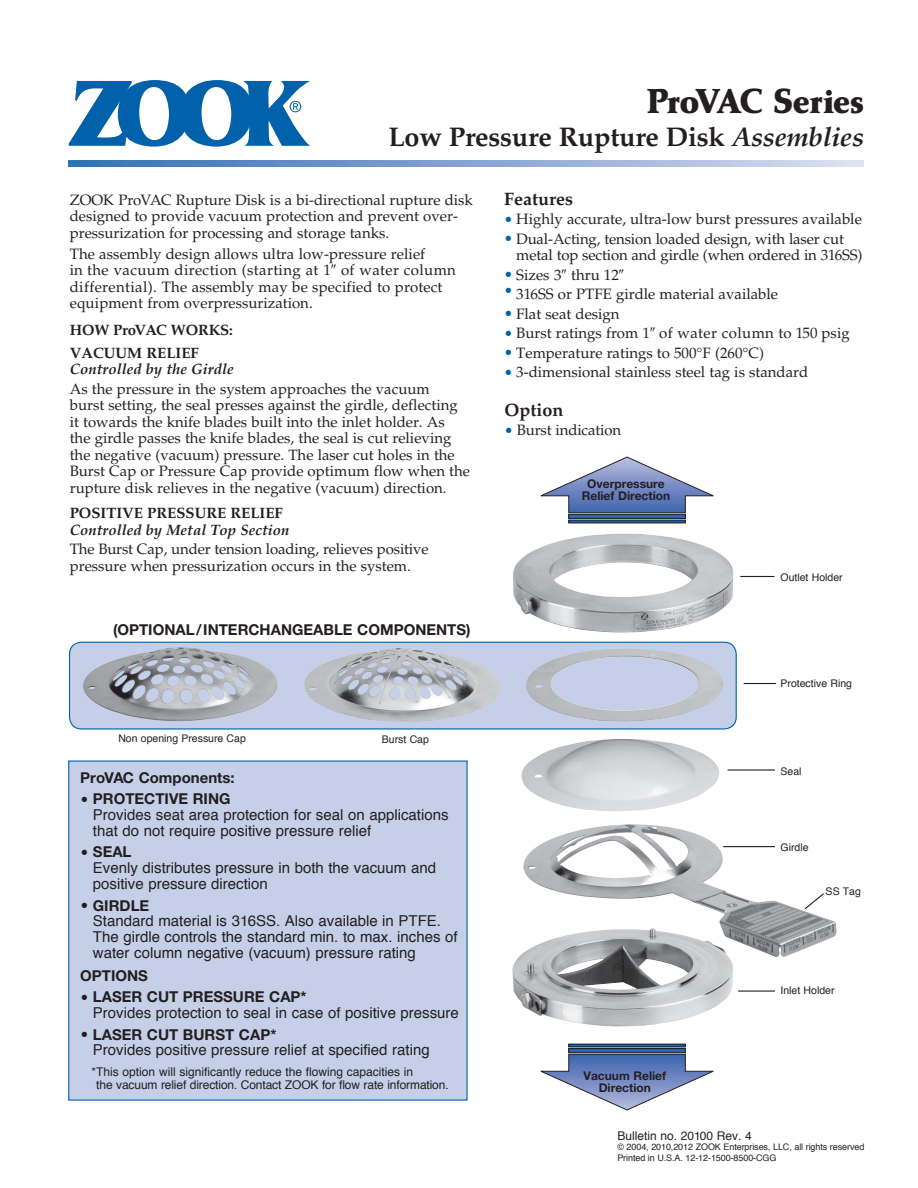
<style>
.page{position:relative;width:918px;height:1188px;background:#fff}
.page>*{position:absolute;margin:0;border:0;box-sizing:border-box;transform-origin:0 0}
.t1{font:36px "Palatino Ult H";color:#231f20}
.t2{font:700 27px "Palatino";letter-spacing:-.01em;color:#231f20}
.t3{font:700 18px "Palatino";color:#231f20}
.t4{font:15px/16.5px "Palatino";color:#231f20}
.t5{font:15px/15.8px "Helvetica";color:#231f20}
.t6{font:700 15px "Helvetica Neue";color:#231f20}
.t7{font:700 15px/22.5px "Palatino";color:#231f20}
.t8{font:italic 700 15px "Palatino";color:#231f20}
.t9{font:12px/13.5px "Helvetica";color:#231f20}
.t10{font:700 12px/12px "Helvetica Neue";color:#231f20;text-align:center}
.t11{font:10.5px "Helvetica";color:#231f20}
.t12{font:9px/10.5px "Helvetica";letter-spacing:-.01em;color:#231f20}
.s1{font-style:italic}
.s2{font-family:"Universal Newswith Comm Pi"}
.s3{font-family:"Helvetica";font-weight:400;font-size:24px}
.s4{font-family:"Helvetica";font-size:24px;color:#0161aa}
</style>
<div class="page">
<svg style="left:68px;top:80px;width:242px;height:67px"></svg>
<svg style="left:68px;top:160px;width:796px;height:6px"></svg>
<div style="left:70px;top:642px;width:666px;height:87px;background:#c5d0e8;border-radius:12px"></div>
<div style="left:69px;top:642px;width:668px;height:88px;border:1px solid #0161aa;border-radius:12px"></div>
<div style="left:68px;top:760px;width:400px;height:341px;background:#c5d0e8"></div>
<hr style="left:740px;top:576px;width:34px;height:1px;background:#231f20">
<svg style="left:540px;top:456px;width:174px;height:58px"></svg>
<div style="left:568px;top:520px;width:118px;height:3px;border:1px solid #231f20"></div>
<div style="left:569px;top:514px;width:116px;height:5px;background:#3163ad"></div>
<div style="left:568px;top:514px;width:118px;height:5px;border:1px solid #231f20"></div>
<hr style="left:738px;top:991px;width:37px;height:1px;background:#231f20">
<svg style="left:540px;top:1054px;width:174px;height:57px"></svg>
<div style="left:568px;top:1044px;width:118px;height:3px;border:1px solid #231f20"></div>
<div style="left:569px;top:1048px;width:116px;height:5px;background:#2e62ac"></div>
<div style="left:568px;top:1048px;width:118px;height:5px;border:1px solid #231f20"></div>
<hr style="left:744px;top:683px;width:32px;height:1px;background:#231f20">
<img style="left:512px;top:953px;width:221px;height:73px">
<hr style="left:728px;top:769px;width:47px;height:2px;background:#231f20">
<img style="left:522px;top:739px;width:197px;height:72px">
<img style="left:526px;top:649px;width:198px;height:73px">
<img style="left:513px;top:534px;width:220px;height:99px">
<img style="left:523px;top:825px;width:314px;height:132px">
<img style="left:83px;top:647px;width:195px;height:74px">
<img style="left:304px;top:648px;width:197px;height:74px">
<svg style="left:804px;top:892px;width:21px;height:18px"></svg>
<h1 class="t1" style="left:647px;top:77px;width:218px">ProVAC Series</h1>
<h2 class="t2" style="left:388px;top:121px;width:477px">Low Pressure Rupture Disk <span class="s1">Assemblies</span></h2>
<p class="t4" style="left:70px;top:192px;width:405px">ZOOK ProVAC Rupture Disk is a bi-directional rupture disk designed to provide vacuum protection and prevent over&shy;pressurization for processing and storage tanks.</p>
<p class="t4" style="left:70px;top:246px;width:388px">The assembly design allows ultra low-pressure relief<br>in the vacuum direction (starting at 1<span class="s2">9</span> of water column differential). The assembly may be specified to protect equipment from overpressurization.</p>
<p class="t7" style="left:70px;top:319px;width:165px">HOW ProVAC WORKS:<br>VACUUM RELIEF</p>
<p class="t8" style="left:70px;top:361px;width:166px">Controlled by the Girdle</p>
<p class="t4" style="left:70px;top:381px;width:402px">As the pressure in the system approaches the vacuum<br>burst setting, the seal presses against the girdle, deflecting it towards the knife blades built into the inlet holder. As<br>the girdle passes the knife blades, the seal is cut relieving the negative (vacuum) pressure. The laser cut holes in the Burst Cap or Pressure Cap provide optimum flow when the rupture disk relieves in the negative (vacuum) direction.</p>
<p class="t7" style="left:70px;top:502px;width:215px">POSITIVE PRESSURE RELIEF</p>
<p class="t8" style="left:70px;top:521px;width:221px">Controlled by Metal Top Section</p>
<p class="t4" style="left:70px;top:541px;width:360px">The Burst Cap, under tension loading, relieves positive pressure when pressurization occurs in the system.</p>
<p class="t6" style="left:113px;top:621px;width:359px">(OPTIONAL/INTERCHANGEABLE COMPONENTS)</p>
<p class="t11" style="left:118px;top:731px;width:129px">Non opening Pressure Cap</p>
<p class="t11" style="left:382px;top:731px;width:48px">Burst Cap</p>
<p class="t6" style="left:80px;top:769px;width:156px">ProVAC Components:</p>
<p class="t6" style="left:80px;top:789px;width:152px"><span class="s3">•</span> PROTECTIVE RING</p>
<p class="t5" style="left:93px;top:807px;width:357px">Provides seat area protection for seal on applications that do not require positive pressure relief</p>
<p class="t6" style="left:80px;top:843px;width:53px"><span class="s3">•</span> SEAL</p>
<p class="t5" style="left:93px;top:860px;width:345px">Evenly distributes pressure in both the vacuum and positive pressure direction</p>
<p class="t6" style="left:80px;top:896px;width:71px"><span class="s3">•</span> GIRDLE</p>
<p class="t5" style="left:93px;top:914px;width:366px">Standard material is 316SS. Also available in PTFE.<br>The girdle controls the standard min. to max. inches of water column negative (vacuum) pressure rating</p>
<p class="t6" style="left:80px;top:967px;width:69px">OPTIONS</p>
<p class="t6" style="left:80px;top:987px;width:228px"><span class="s3">•</span> LASER CUT PRESSURE CAP*</p>
<p class="t5" style="left:93px;top:1005px;width:368px">Provides protection to seal in case of positive pressure</p>
<p class="t6" style="left:80px;top:1025px;width:198px"><span class="s3">•</span> LASER CUT BURST CAP*</p>
<p class="t5" style="left:93px;top:1043px;width:338px">Provides positive pressure relief at specified rating</p>
<p class="t9" style="left:96px;top:1065px;width:354px;text-indent:-5px">*This option will significantly reduce the flowing capacities in<br>the vacuum relief direction. Contact ZOOK for flow rate information.</p>
<p class="t3" style="left:504px;top:188px;width:70px">Features</p>
<p class="t4" style="left:504px;top:211px;width:359px"><span class="s4">•</span> Highly accurate, ultra-low burst pressures available</p>
<p class="t4" style="left:516px;top:230px;width:348px;text-indent:-12px"><span class="s4">•</span> Dual-Acting, tension loaded design, with laser cut metal top section and girdle (when ordered in 316SS)</p>
<p class="t4" style="left:504px;top:266px;width:121px"><span class="s4">•</span> Sizes 3<span class="s2">9</span> thru 12<span class="s2">9</span></p>
<p class="t4" style="left:504px;top:286px;width:276px"><span class="s4">•</span> 316SS or PTFE girdle material available</p>
<p class="t4" style="left:504px;top:305px;width:117px"><span class="s4">•</span> Flat seat design</p>
<p class="t4" style="left:504px;top:325px;width:347px"><span class="s4">•</span> Burst ratings from 1<span class="s2">9</span> of water column to 150 psig</p>
<p class="t4" style="left:504px;top:344px;width:262px"><span class="s4">•</span> Temperature ratings to 500°F (260°C)</p>
<p class="t4" style="left:504px;top:364px;width:306px"><span class="s4">•</span> 3-dimensional stainless steel tag is standard</p>
<p class="t3" style="left:505px;top:399px;width:60px">Option</p>
<p class="t4" style="left:505px;top:422px;width:118px"><span class="s4">•</span> Burst indication</p>
<p class="t10" style="left:582px;top:478px;width:90px">Overpressure<br>Relief Direction</p>
<p class="t10" style="left:583px;top:1070px;width:84px">Vacuum Relief<br>Direction</p>
<p class="t11" style="left:781px;top:570px;width:64px">Outlet Holder</p>
<p class="t11" style="left:781px;top:676px;width:73px">Protective Ring</p>
<p class="t11" style="left:781px;top:763px;width:23px">Seal</p>
<p class="t11" style="left:781px;top:839px;width:30px">Girdle</p>
<p class="t11" style="left:826px;top:884px;width:37px">SS Tag</p>
<p class="t11" style="left:781px;top:982px;width:55px">Inlet Holder</p>
<p class="t9" style="left:617px;top:1129px;width:136px">Bulletin no. 20100 Rev. 4</p>
<p class="t12" style="left:617px;top:1142px;width:248px">© 2004, 2010,2012 ZOOK Enterprises, LLC, all rights reserved<br>Printed in U.S.A. 12-12-1500-8500-CGG</p>
</div>
